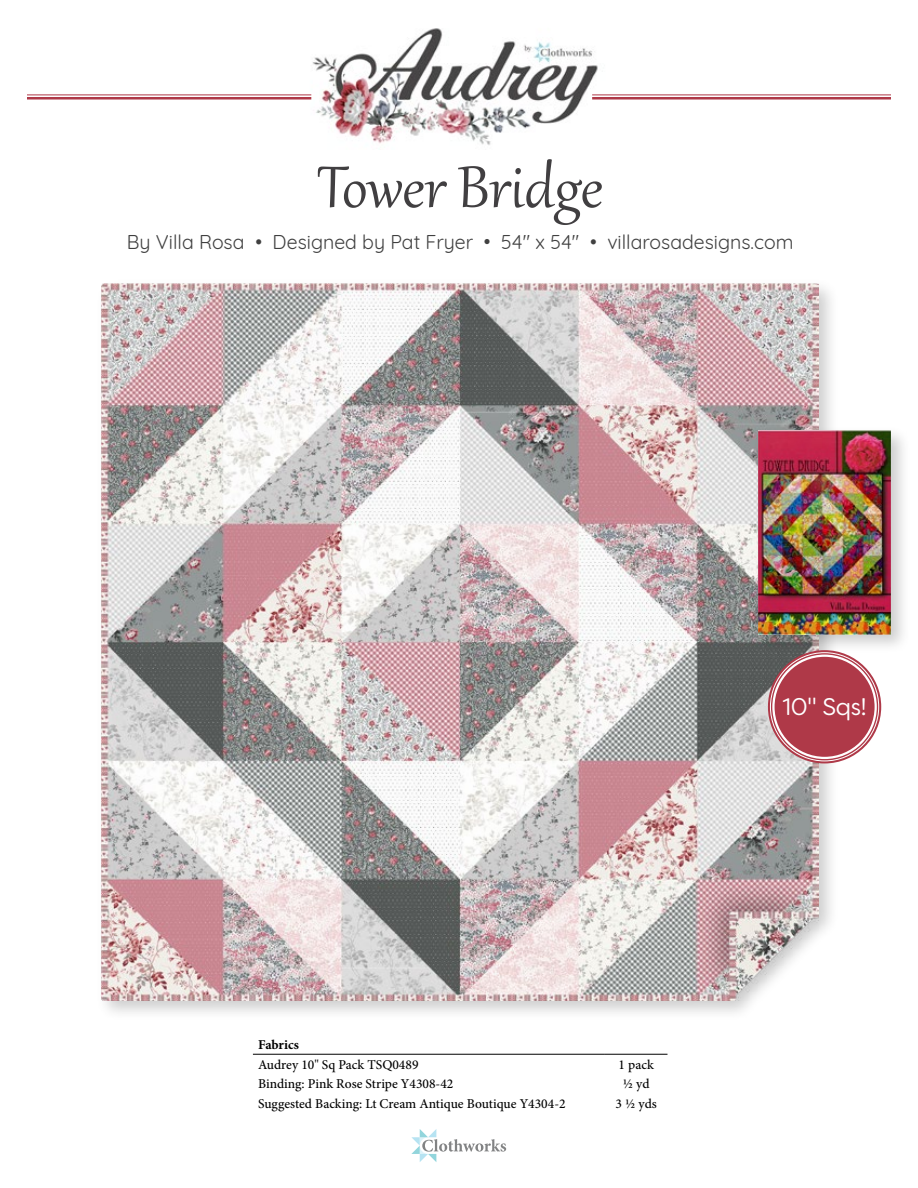
<style>
.page{position:relative;width:918px;height:1188px;background:#fff}
.page>*{position:absolute;margin:0;border:0;box-sizing:border-box;transform-origin:0 0}
.t1{font:72px "Gabriola";color:#413f41}
.t2{font:24px "Filson Soft";color:#fff}
.t3{font:19.5px "Quicksand";color:#404040}
.t4{font:500 13.5px "Minion Pro";color:#000}
.t5{font:700 13.5px "Minion Pro";letter-spacing:-.005em;color:#000}
</style>
<div class="page">
<img style="left:224px;top:28px;width:472px;height:117px">
<hr style="left:27px;top:94px;width:284px;height:1px;background:#af3948">
<hr style="left:27px;top:97px;width:284px;height:3px;background:#af3948">
<hr style="left:592px;top:94px;width:299px;height:1px;background:#af3948">
<hr style="left:592px;top:97px;width:299px;height:3px;background:#af3948">
<svg style="left:411px;top:1129px;width:95px;height:33px"></svg>
<div style="left:96px;top:278px;width:744px;height:743px;background:#000;opacity:.2"></div>
<img style="left:102px;top:283px;width:717px;height:717px">
<svg style="left:253px;top:1053px;width:415px;height:1px"></svg>
<hr style="left:253px;top:1054px;width:352px;height:1px;background:#000">
<hr style="left:605px;top:1054px;width:63px;height:1px;background:#000">
<div style="left:753px;top:426px;width:158px;height:229px;background:#000;opacity:.2"></div>
<img style="left:758px;top:431px;width:133px;height:203px">
<div style="left:768px;top:650px;width:113px;height:113px;background:#af3948;border-radius:50%"></div>
<div style="left:772px;top:655px;width:105px;height:104px;border:2px solid #fff;border-radius:50%"></div>
<h1 class="t1" style="left:318px;top:140px;width:287px">Tower Bridge</h1>
<h3 class="t3" style="left:127px;top:227px;width:668px">By Villa Rosa • Designed by Pat Fryer • 54" x 54" • villarosadesigns.com</h3>
<h2 class="t2" style="left:783px;top:691px;width:85px">10" Sqs!</h2>
<p class="t5" style="left:258px;top:1036px;width:42px">Fabrics</p>
<p class="t4" style="left:258px;top:1055px;width:162px">Audrey 10" Sq Pack TSQ0489</p>
<p class="t4" style="left:619px;top:1055px;width:37px">1 pack</p>
<p class="t4" style="left:258px;top:1075px;width:197px">Binding: Pink Rose Stripe Y4308-42</p>
<p class="t4" style="left:623px;top:1075px;width:28px">½ yd</p>
<p class="t4" style="left:258px;top:1095px;width:309px">Suggested Backing: Lt Cream Antique Boutique Y4304-2</p>
<p class="t4" style="left:616px;top:1095px;width:43px">3 ½ yds</p>
</div>
